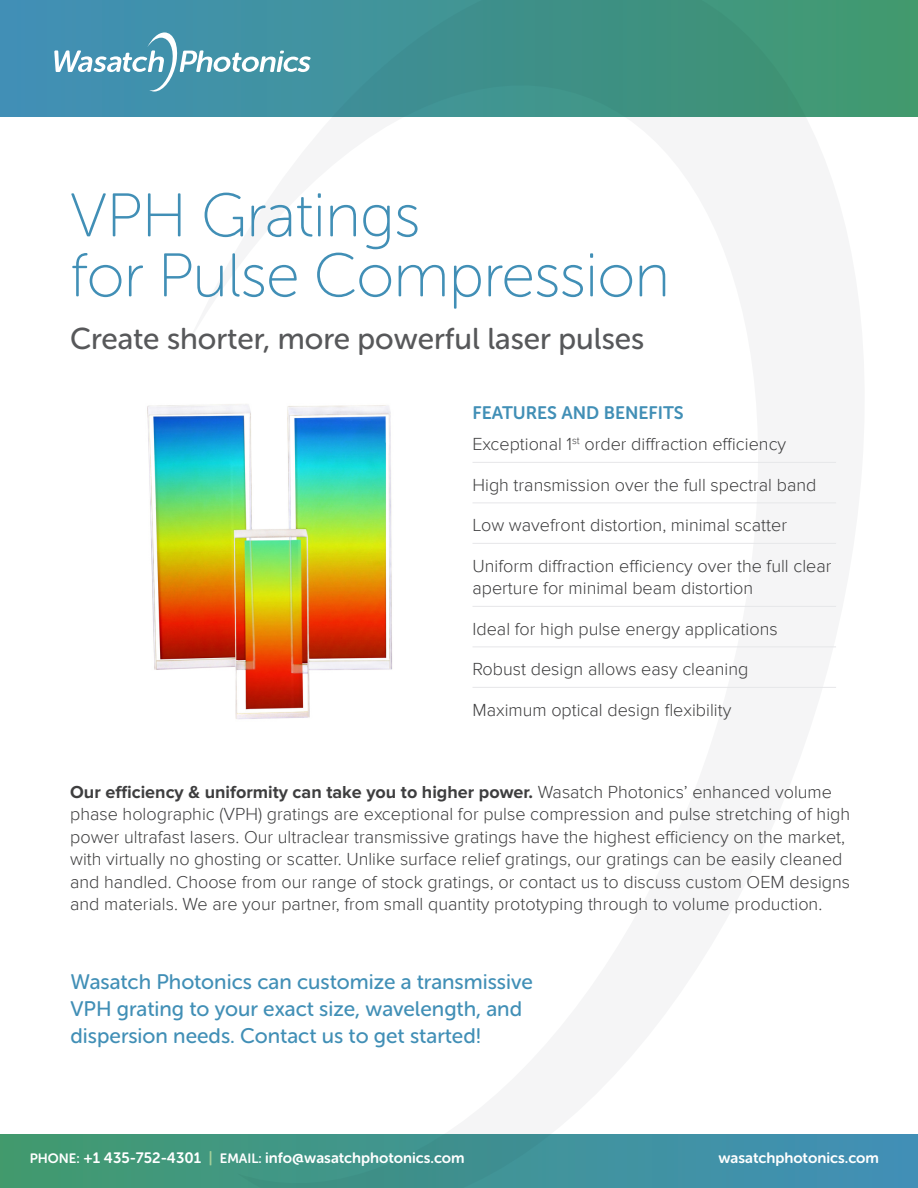
<style>
.page{position:relative;width:918px;height:1188px;background:#fff}
.page>*{position:absolute;margin:0;border:0;box-sizing:border-box;transform-origin:0 0}
.t1{font:61.5px/60px "Museo Sans Rounded 100";letter-spacing:-.01em;color:#418fb6}
.t2{font:30px "Museo Sans Rounded 500";color:#57585a}
.t3{font:21px/27px "Museo Sans Rounded 500";color:#418fb6}
.t4{font:300 18px/22.5px "Proxima Nova";color:#3e3e3f}
.t5{font:18px "Museo Sans Rounded 700";color:#418fb6}
.t6{font:15px "Museo Sans Rounded 700";color:#fff}
.s1{font-weight:700}
.s2{font-size:13.5px}
.s3{color:#a3cf9a}
</style>
<div class="page">
<div style="left:0;top:1134px;width:918px;height:54px;background:linear-gradient(to right,#41996d,#408eb8)"></div>
<img style="left:147px;top:404px;width:246px;height:315px">
<div style="left:0;top:0;width:918px;height:117px;background:linear-gradient(to right,#418fb8,#3f966b)"></div>
<svg style="left:54px;top:32px;width:257px;height:60px;background:#5ea2b6"></svg>
<hr style="left:472px;top:462px;width:364px;height:1px;background:#e6e7e9">
<hr style="left:472px;top:502px;width:364px;height:1px;background:#e6e7e9">
<hr style="left:472px;top:543px;width:364px;height:1px;background:#e6e7e9">
<hr style="left:472px;top:606px;width:364px;height:1px;background:#e6e7e9">
<hr style="left:472px;top:646px;width:364px;height:1px;background:#e6e7e9">
<hr style="left:472px;top:687px;width:364px;height:1px;background:#e6e7e9">
<p class="t1" style="left:70px;top:186px;width:601px">VPH Gratings<br>for Pulse Compression</p>
<p class="t2" style="left:70px;top:322px;width:576px">Create shorter, more powerful laser pulses</p>
<p class="t5" style="left:472px;top:402px;width:213px">FEATURES AND BENEFITS</p>
<p class="t4" style="left:472px;top:433px;width:315px">Exceptional 1<sup>st</sup> order diffraction efficiency</p>
<p class="t4" style="left:472px;top:473px;width:345px">High transmission over the full spectral band</p>
<p class="t4" style="left:472px;top:514px;width:316px">Low wavefront distortion, minimal scatter</p>
<p class="t4" style="left:472px;top:554px;width:361px">Uniform diffraction efficiency over the full clear aperture for minimal beam distortion</p>
<p class="t4" style="left:472px;top:617px;width:307px">Ideal for high pulse energy applications</p>
<p class="t4" style="left:472px;top:658px;width:277px">Robust design allows easy cleaning</p>
<p class="t4" style="left:472px;top:698px;width:260px">Maximum optical design flexibility</p>
<p class="t4" style="left:70px;top:780px;width:782px"><span class="s1">Our efficiency &amp; uniformity can take you to higher power.</span> Wasatch Photonics’ enhanced volume phase holographic (VPH) gratings are exceptional for pulse compression and pulse stretching of high power ultrafast lasers. Our ultraclear transmissive gratings have the highest efficiency on the market, with virtually no ghosting or scatter. Unlike surface relief gratings, our gratings can be easily cleaned and handled. Choose from our range of stock gratings, or contact us to discuss custom OEM designs and materials. We are your partner, from small quantity prototyping through to volume production.</p>
<p class="t3" style="left:70px;top:968px;width:464px">Wasatch Photonics can customize a transmissive<br>VPH grating to your exact size, wavelength, and dispersion needs. Contact us to get started!</p>
<p class="t6" style="left:30px;top:1149px;width:437px"><span class="s2">PHONE:</span> +1 435-752-4301 <span class="s3">|</span> <span class="s2">EMAIL:</span> info@wasatchphotonics.com</p>
<p class="t6" style="left:719px;top:1149px;width:162px">wasatchphotonics.com</p>
</div>
